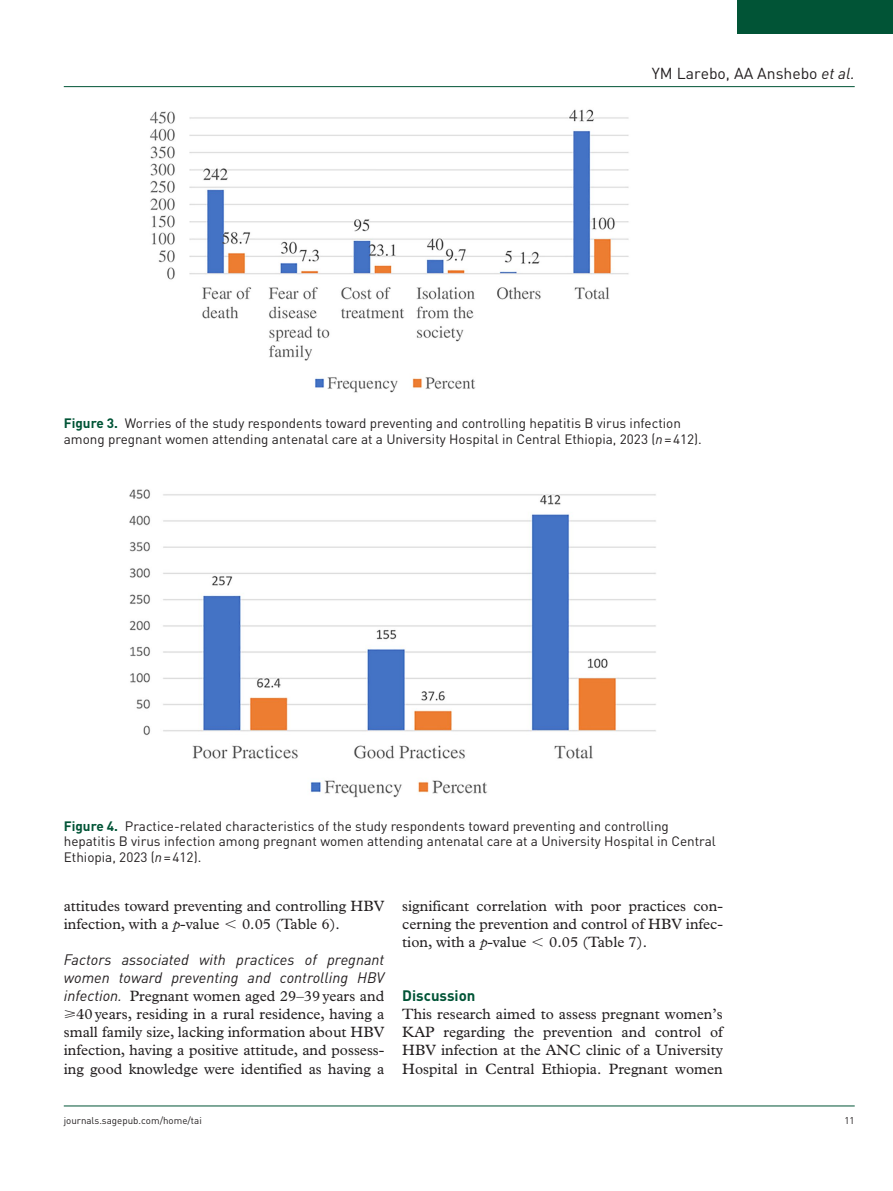
<style>
.page{position:relative;width:893px;height:1191px;background:#fff}
.page>*{position:absolute;margin:0;border:0;box-sizing:border-box;transform-origin:0 0}
.t1{font:15.75px "DIN";color:#231f20}
.t2{font:15px/18px "Plantin Std";color:#231f20;text-align:justify}
.t3{font:italic 15px/18px "DIN";color:#231f20}
.t4{font:700 15px "DIN";color:#015436}
.t5{font:13.5px/15.8px "DIN";color:#231f20}
.t6{font:9.75px "DIN";color:#231f20}
.s1{font-style:italic}
.s2{font-weight:700;color:#015436}
.s3{font-family:"DIN";font-style:italic}
</style>
<div class="page">
<hr style="left:64px;top:86px;width:791px;height:1px;background:#015436">
<hr style="left:64px;top:1105px;width:791px;height:1px;background:#015436">
<div style="left:738px;top:0;width:155px;height:34px;background:#015436"></div>
<img style="left:150px;top:109px;width:479px;height:284px">
<img style="left:129px;top:489px;width:527px;height:309px">
<p class="t1" style="left:652px;top:63px;width:204px">YM Larebo, AA Anshebo <span class="s1">et al.</span></p>
<p class="t5" style="left:64px;top:415px;width:640px"><span class="s2">Figure 3.</span> Worries of the study respondents toward preventing and controlling hepatitis B virus infection among pregnant women attending antenatal care at a University Hospital in Central Ethiopia, 2023 (<span class="s1">n</span>=412).</p>
<p class="t5" style="left:64px;top:817px;width:654px"><span class="s2">Figure 4.</span> Practice-related characteristics of the study respondents toward preventing and controlling hepatitis B virus infection among pregnant women attending antenatal care at a University Hospital in Central<br>Ethiopia, 2023 (<span class="s1">n</span>=412).</p>
<p class="t2" style="left:64px;top:897px;width:322px">attitudes toward preventing and controlling HBV infection, with a <span class="s1">p</span>-value</p>
<p class="t2" style="left:402px;top:897px;width:322px">significant correlation with poor practices con&shy;cerning the prevention and control of HBV infec&shy;tion, with a <span class="s1">p</span>-value</p>
<p class="t2" style="left:242px;top:915px;width:99px">0.05 (Table 6).</p>
<p class="t3" style="left:64px;top:950px;width:322px">Factors associated with practices of pregnant women toward preventing and controlling HBV</p>
<p class="t2" style="left:64px;top:987px;width:322px"><span class="s3">infection.</span> Pregnant women aged 29–39years and ⩾40years, residing in a rural residence, having a small family size, lacking information about HBV infection, having a positive attitude, and possess&shy;ing good knowledge were identified as having a</p>
<p class="t2" style="left:549px;top:933px;width:99px">0.05 (Table 7).</p>
<p class="t4" style="left:402px;top:986px;width:75px">Discussion</p>
<p class="t2" style="left:402px;top:1005px;width:322px">This research aimed to assess pregnant women’s KAP regarding the prevention and control of HBV infection at the ANC clinic of a University Hospital in Central Ethiopia. Pregnant women</p>
<p class="t6" style="left:64px;top:1114px;width:140px">journals.sagepub.com/home/tai</p>
<p class="t6" style="left:844px;top:1114px;width:12px">11</p>
</div>
